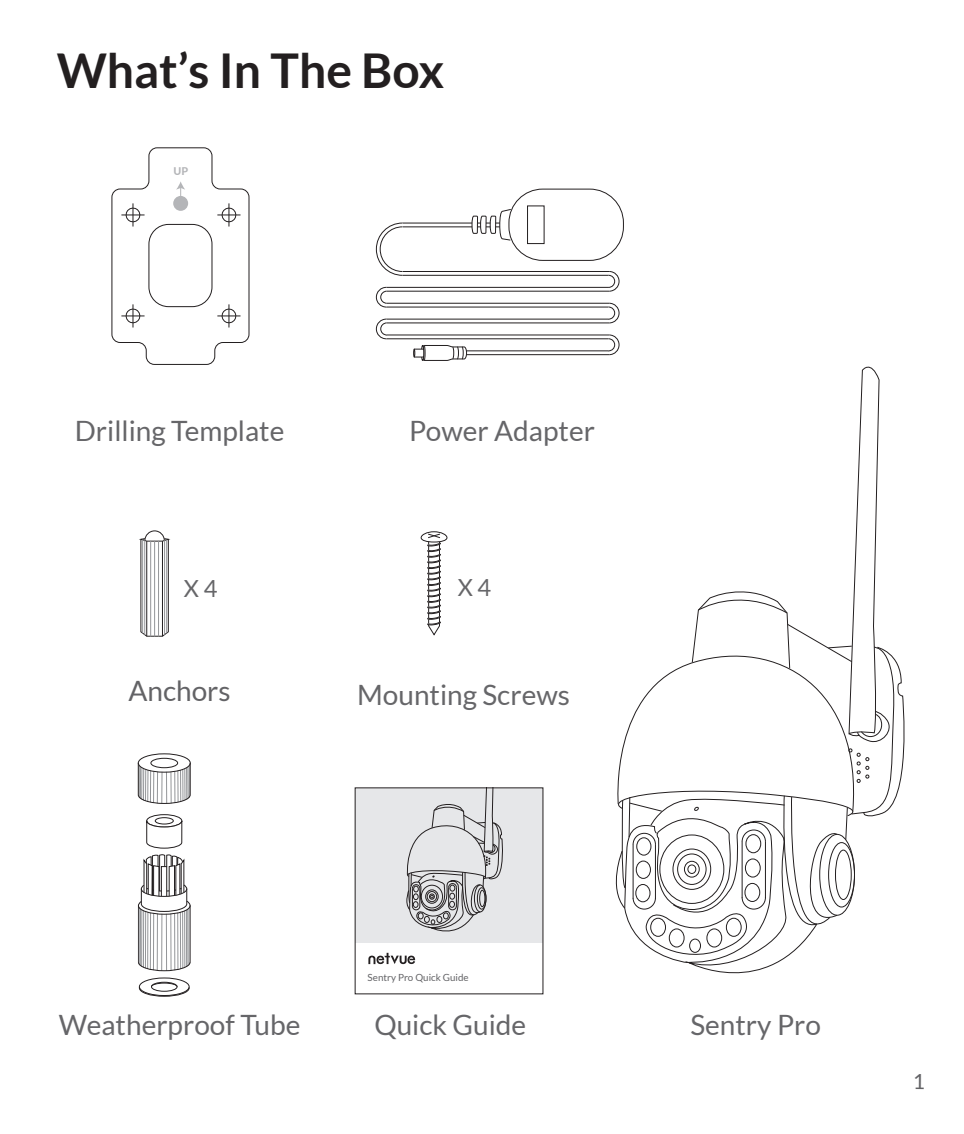
<style>
.page{position:relative;width:964px;height:1134px;background:#fff}
.page>*{position:absolute;margin:0;border:0;box-sizing:border-box;transform-origin:0 0}
.t1{font:700 48px "Lato";color:#231f20}
.t2{font:28px "Lato";color:#666669}
.t3{font:28px "Lato";color:#636366}
.t4{font:23.6px "Lato";color:#666669}
.t5{font:20.8px "Lato";color:#636366}
.t6{font:800 10.8px "Lato";color:#b4b5b8}
.t7{font:10px "Lato";color:#636366}
</style>
<div class="page">
<svg style="left:137px;top:762px;width:54px;height:42px"></svg>
<div style="left:138px;top:753px;width:53px;height:20px;border:1px solid #231f20;border-radius:50%"></div>
<div style="left:150px;top:758px;width:28px;height:10px;border:1px solid #231f20;border-radius:50%"></div>
<svg style="left:139px;top:530px;width:32px;height:107px"></svg>
<hr style="left:146px;top:541px;width:1px;height:95px;background:#231f20">
<hr style="left:162px;top:541px;width:1px;height:95px;background:#231f20">
<hr style="left:158px;top:541px;width:1px;height:95px;background:#939598">
<hr style="left:154px;top:541px;width:1px;height:95px;background:#939598">
<hr style="left:150px;top:541px;width:1px;height:95px;background:#939598">
<hr style="left:164px;top:541px;width:1px;height:93px;background:#939598">
<hr style="left:166px;top:540px;width:1px;height:93px;background:#939598">
<hr style="left:144px;top:541px;width:1px;height:93px;background:#939598">
<hr style="left:142px;top:540px;width:1px;height:93px;background:#939598">
<svg style="left:147px;top:815px;width:35px;height:12px"></svg>
<div style="left:146px;top:814px;width:36px;height:13px;border:1px solid #231f20;border-radius:50%"></div>
<svg style="left:137px;top:820px;width:54px;height:177px"></svg>
<div style="left:155px;top:817px;width:19px;height:7px;border:1px solid #231f20;border-radius:50%"></div>
<hr style="left:386px;top:306px;width:223px;height:2px;background:#231f20">
<hr style="left:387px;top:303px;width:222px;height:1px;background:#231f20">
<hr style="left:402px;top:226px;width:98px;height:2px;background:#231f20">
<hr style="left:402px;top:222px;width:98px;height:2px;background:#231f20">
<hr style="left:402px;top:275px;width:207px;height:1px;background:#231f20">
<hr style="left:402px;top:271px;width:207px;height:1px;background:#231f20">
<hr style="left:387px;top:290px;width:222px;height:2px;background:#231f20">
<hr style="left:386px;top:287px;width:223px;height:1px;background:#231f20">
<div style="left:508px;top:189px;width:116px;height:72px;border:1px solid #231f20;border-radius:34px"></div>
<div style="left:527px;top:205px;width:17px;height:39px;background:#fff;border:1px solid #231f20"></div>
<svg style="left:471px;top:208px;width:41px;height:33px"></svg>
<svg style="left:375px;top:222px;width:28px;height:54px"></svg>
<svg style="left:608px;top:271px;width:12px;height:21px"></svg>
<svg style="left:375px;top:286px;width:13px;height:22px"></svg>
<hr style="left:387px;top:322px;width:222px;height:2px;background:#231f20">
<hr style="left:386px;top:318px;width:223px;height:2px;background:#231f20">
<svg style="left:608px;top:302px;width:12px;height:22px"></svg>
<hr style="left:386px;top:338px;width:223px;height:1px;background:#231f20">
<hr style="left:386px;top:334px;width:223px;height:2px;background:#231f20">
<svg style="left:375px;top:318px;width:13px;height:22px"></svg>
<hr style="left:466px;top:354px;width:143px;height:1px;background:#231f20">
<hr style="left:466px;top:350px;width:143px;height:1px;background:#231f20">
<svg style="left:413px;top:345px;width:54px;height:16px"></svg>
<svg style="left:601px;top:334px;width:304px;height:640px"></svg>
<div style="left:421px;top:531px;width:26px;height:11px;border:1px solid #231f20;border-radius:50%"></div>
<svg style="left:427px;top:533px;width:14px;height:103px"></svg>
<div style="left:355px;top:788px;width:188px;height:155px;background:#e6e7e9"></div>
<svg style="left:368px;top:953px;width:47px;height:11px"></svg>
<svg style="left:402px;top:788px;width:103px;height:144px"></svg>
<svg style="left:111px;top:147px;width:139px;height:218px"></svg>
<h1 class="t1" style="left:57px;top:43px;width:389px">What’s In The Box</h1>
<p class="t6" style="left:173px;top:163px;width:16px">UP</p>
<p class="t2" style="left:75px;top:415px;width:211px">Drilling Template</p>
<p class="t2" style="left:409px;top:415px;width:187px">Power Adapter</p>
<p class="t4" style="left:184px;top:575px;width:35px">X 4</p>
<p class="t4" style="left:458px;top:574px;width:35px">X 4</p>
<p class="t3" style="left:128px;top:675px;width:104px">Anchors</p>
<p class="t2" style="left:357px;top:680px;width:214px">Mounting Screws</p>
<p class="t2" style="left:59px;top:1009px;width:243px">Weatherproof Tube</p>
<p class="t7" style="left:368px;top:972px;width:102px">Sentry Pro Quick Guide</p>
<p class="t2" style="left:374px;top:1009px;width:153px">Quick Guide</p>
<p class="t2" style="left:690px;top:1009px;width:132px">Sentry Pro</p>
<p class="t5" style="left:913px;top:1069px;width:14px">1</p>
</div>
